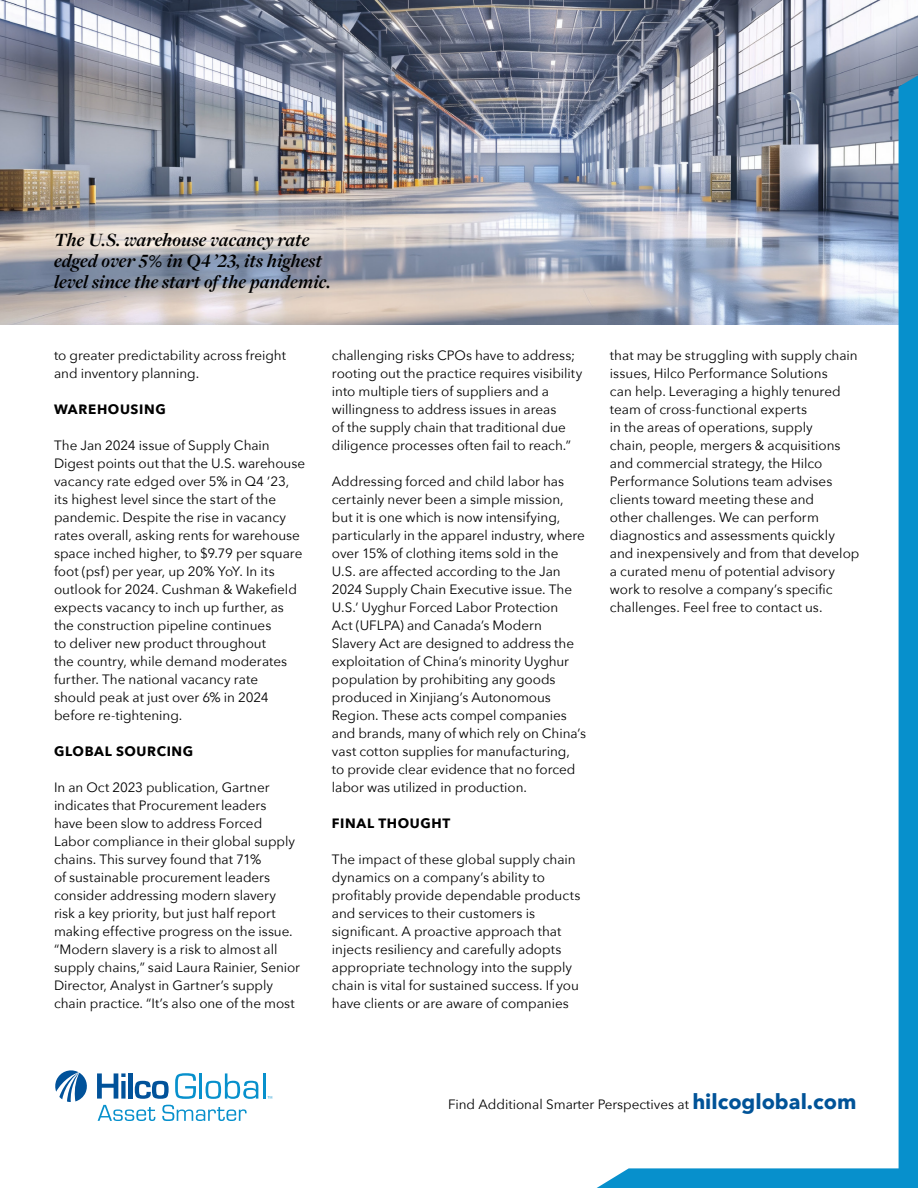
<style>
.page{position:relative;width:918px;height:1188px;background:#fff}
.page>*{position:absolute;margin:0;border:0;box-sizing:border-box;transform-origin:0 0}
.t1{font:italic 700 19.5px/21px "Freight Disp Pro";letter-spacing:.01em;color:#000}
.Paragraph_Style_1{font:13.5px/18px "Avenir Next";color:#000}
.t2{font:700 13.5px "Avenir Next";letter-spacing:.045em;color:#000}
.s1{font-family:"Avenir Next";font-weight:400;font-size:16.5px}
.s2{font-weight:700;font-size:21px;color:#005398}
</style>
<div class="page">
<img style="left:0;top:0;width:918px;height:324px">
<svg style="left:597px;top:75px;width:321px;height:1113px"></svg>
<svg style="left:55px;top:1070px;width:32px;height:32px"></svg>
<svg style="left:98px;top:1105px;width:57px;height:16px"></svg>
<svg style="left:162px;top:1105px;width:85px;height:16px"></svg>
<svg style="left:97px;top:1073px;width:29px;height:26px"></svg>
<div style="left:121px;top:1081px;width:5px;height:18px;background:#01529a"></div>
<div style="left:128px;top:1073px;width:5px;height:26px;background:#01529a"></div>
<svg style="left:135px;top:1081px;width:34px;height:18px"></svg>
<svg style="left:175px;top:1073px;width:21px;height:26px"></svg>
<hr style="left:199px;top:1073px;width:3px;height:26px;background:#0790cc">
<svg style="left:206px;top:1073px;width:53px;height:26px"></svg>
<hr style="left:263px;top:1073px;width:3px;height:26px;background:#0790cc">
<svg style="left:268px;top:1096px;width:4px;height:3px"></svg>
<p class="t1" style="left:54px;top:229px;width:278px">The U.S. warehouse vacancy rate edged over 5<span class="s1">%</span> in Q4 ’23, its highest level since the start of the pandemic.</p>
<p class="Paragraph_Style_1" style="left:54px;top:346px;width:234px">to greater predictability across freight and inventory planning.</p>
<p class="t2" style="left:54px;top:398px;width:113px">WAREHOUSING</p>
<p class="Paragraph_Style_1" style="left:54px;top:436px;width:253px">The Jan 2024 issue of Supply Chain Digest points out that the U.S. warehouse vacancy rate edged over 5% in Q4 ’23, its highest level since the start of the pandemic. Despite the rise in vacancy rates overall, asking rents for warehouse space inched higher, to $9.79 per square foot (psf) per year, up 20% YoY. In its outlook for 2024. Cushman &amp; Wakefield expects vacancy to inch up further, as the construction pipeline continues<br>to deliver new product throughout<br>the country, while demand moderates further. The national vacancy rate<br>should peak at just over 6% in 2024 before re-tightening.</p>
<p class="t2" style="left:54px;top:740px;width:141px">GLOBAL SOURCING</p>
<p class="Paragraph_Style_1" style="left:54px;top:778px;width:248px">In an Oct 2023 publication, Gartner indicates that Procurement leaders<br>have been slow to address Forced Labor compliance in their global supply chains. This survey found that 71%<br>of sustainable procurement leaders consider addressing modern slavery risk a key priority, but just half report making effective progress on the issue. “Modern slavery is a risk to almost all supply chains,” said Laura Rainier, Senior Director, Analyst in Gartner’s supply chain practice. “It’s also one of the most</p>
<p class="Paragraph_Style_1" style="left:332px;top:346px;width:252px">challenging risks CPOs have to address; rooting out the practice requires visibility into multiple tiers of suppliers and a willingness to address issues in areas<br>of the supply chain that traditional due diligence processes often fail to reach.”</p>
<p class="Paragraph_Style_1" style="left:332px;top:472px;width:256px">Addressing forced and child labor has certainly never been a simple mission, but it is one which is now intensifying, particularly in the apparel industry, where over 15% of clothing items sold in the<br>U.S. are affected according to the Jan 2024 Supply Chain Executive issue. The U.S.’ Uyghur Forced Labor Protection<br>Act (UFLPA) and Canada’s Modern Slavery Act are designed to address the exploitation of China’s minority Uyghur population by prohibiting any goods produced in Xinjiang’s Autonomous Region. These acts compel companies and brands, many of which rely on China’s vast cotton supplies for manufacturing,<br>to provide clear evidence that no forced labor was utilized in production.</p>
<p class="t2" style="left:332px;top:811px;width:120px">FINAL THOUGHT</p>
<p class="Paragraph_Style_1" style="left:332px;top:850px;width:250px">The impact of these global supply chain dynamics on a company’s ability to profitably provide dependable products and services to their customers is significant. A proactive approach that injects resiliency and carefully adopts appropriate technology into the supply chain is vital for sustained success. If you have clients or are aware of companies</p>
<p class="Paragraph_Style_1" style="left:610px;top:346px;width:251px">that may be struggling with supply chain issues, Hilco Performance Solutions<br>can help. Leveraging a highly tenured team of cross-functional experts<br>in the areas of operations, supply<br>chain, people, mergers &amp; acquisitions and commercial strategy, the Hilco Performance Solutions team advises clients toward meeting these and<br>other challenges. We can perform diagnostics and assessments quickly and inexpensively and from that develop a curated menu of potential advisory work to resolve a company’s specific challenges. Feel free to contact us.</p>
<p class="Paragraph_Style_1" style="left:448px;top:1094px;width:410px">Find Additional Smarter Perspectives at <span class="s2">hilcoglobal.com</span></p>
</div>
